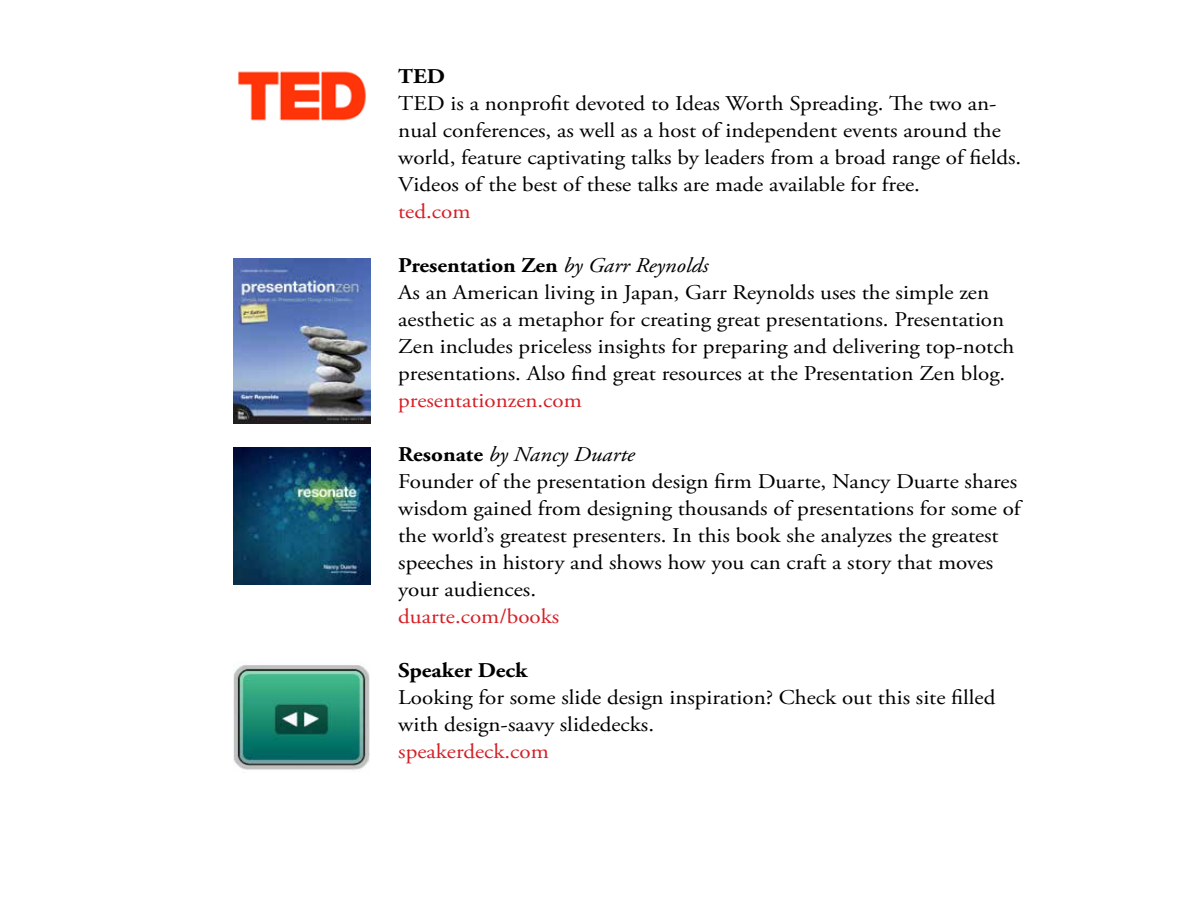
<style>
.page{position:relative;width:1188px;height:918px;background:#fff}
.page>*{position:absolute;margin:0;border:0;box-sizing:border-box;transform-origin:0 0}
.t1{font:21px/27px "Adobe Garamond Pro";color:#000;scale:1.1 1}
.t2{font:21px "Adobe Garamond Pro";color:#d52027;scale:1.1 1}
.t3{font:700 21px "Adobe Garamond Pro";color:#000;scale:1.1 1}
.s1{font-weight:700}
.s2{font-style:italic}
</style>
<div class="page">
<img style="left:234px;top:448px;width:136px;height:136px">
<img style="left:234px;top:258px;width:136px;height:166px">
<img style="left:238px;top:71px;width:128px;height:50px">
<img style="left:234px;top:664px;width:135px;height:106px">
<p class="t3" style="left:398px;top:64px;width:44px">TED</p>
<p class="t1" style="left:398px;top:90px;width:568px">TED is a nonprofit devoted to Ideas Worth Spreading. The two an&shy;nual conferences, as well as a host of independent events around the world, feature captivating talks by leaders from a broad range of fields.<br>Videos of the best of these talks are made available for free.</p>
<p class="t2" style="left:398px;top:198px;width:67px">ted.com</p>
<p class="t1" style="left:398px;top:252px;width:562px"><span class="s1">Presentation Zen</span> <span class="s2">by Garr Reynolds<br></span>As an American living in Japan, Garr Reynolds uses the simple zen aesthetic as a metaphor for creating great presentations. Presentation Zen includes priceless insights for preparing and delivering top-notch presentations. Also find great resources at the Presentation Zen blog.</p>
<p class="t2" style="left:398px;top:388px;width:168px">presentationzen.com</p>
<p class="t1" style="left:398px;top:441px;width:567px"><span class="s1">Resonate</span> <span class="s2">by Nancy Duarte<br></span>Founder of the presentation design firm Duarte, Nancy Duarte shares wisdom gained from designing thousands of presentations for some of the world’s greatest presenters. In this book she analyzes the greatest speeches in history and shows how you can craft a story that moves your audiences.</p>
<p class="t2" style="left:398px;top:604px;width:148px">duarte.com/books</p>
<p class="t3" style="left:398px;top:658px;width:119px">Speaker Deck</p>
<p class="t1" style="left:398px;top:684px;width:544px">Looking for some slide design inspiration? Check out this site filled with design-saavy slidedecks.</p>
<p class="t2" style="left:398px;top:739px;width:138px">speakerdeck.com</p>
</div>
